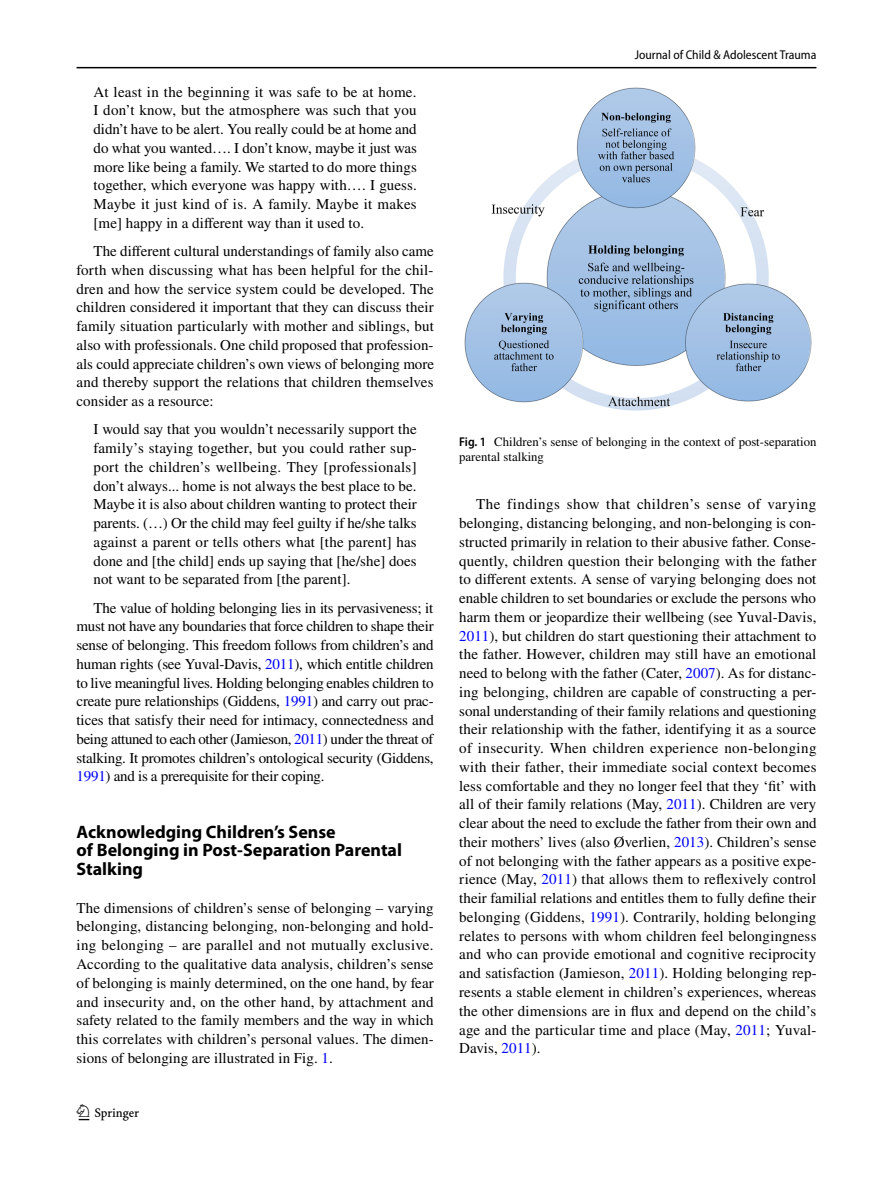
<style>
.page{position:relative;width:893px;height:1187px;background:#fff}
.page>*{position:absolute;margin:0;border:0;box-sizing:border-box;transform-origin:0 0}
.t1{font:22.5px "Springnew Regular 2";color:#000}
.t2{font:700 18px/18.8px "Myriad Pro";color:#000}
.t3{font:15px/18.8px "STIX";letter-spacing:.005em;color:#000;text-align:justify}
.t4{font:12.75px/15px "STIX";color:#000}
.t5{font:semi-condensed 12.75px "Myriad Pro";color:#000}
.s1{color:#00f}
.s2{font-family:"Myriad Pro";font-weight:600;font-stretch:semi-condensed}
</style>
<div class="page">
<hr style="left:77px;top:67px;width:739px;height:1px;background:#000">
<img style="left:464px;top:87px;width:348px;height:324px">
<p class="t3" style="left:94px;top:83px;width:325px">At least in the beginning it was safe to be at home.<br>I don’t know, but the atmosphere was such that you didn’t have to be alert. You really could be at home and do what you wanted…. I don’t know, maybe it just was more like being a family. We started to do more things together, which everyone was happy with…. I guess.<br>Maybe it just kind of is. A family. Maybe it makes [me] happy in a different way than it used to.</p>
<p class="t3" style="left:77px;top:243px;width:359px;text-indent:17px">The different cultural understandings of family also came forth when discussing what has been helpful for the chil&shy;dren and how the service system could be developed. The children considered it important that they can discuss their family situation particularly with mother and siblings, but also with professionals. One child proposed that profession&shy;als could appreciate children’s own views of belonging more and thereby support the relations that children themselves consider as a resource:</p>
<p class="t3" style="left:94px;top:421px;width:325px">I would say that you wouldn’t necessarily support the family’s staying together, but you could rather sup&shy;port the children’s wellbeing. They [professionals] don’t always... home is not always the best place to be.<br>Maybe it is also about children wanting to protect their parents. (…) Or the child may feel guilty if he/she talks against a parent or tells others what [the parent] has done and [the child] ends up saying that [he/she] does not want to be separated from [the parent].</p>
<p class="t3" style="left:77px;top:599px;width:359px;text-indent:17px">The value of holding belonging lies in its pervasiveness; it must not have any boundaries that force children to shape their sense of belonging. This freedom follows from children’s and human rights (see Yuval-Davis, <span class="s1">2011</span>), which entitle children to live meaningful lives. Holding belonging enables children to create pure relationships (Giddens, <span class="s1">1991</span>) and carry out prac&shy;tices that satisfy their need for intimacy, connectedness and being attuned to each other (Jamieson, <span class="s1">2011</span>) under the threat of stalking. It promotes children’s ontological security (Giddens, <span class="s1">1991</span>) and is a prerequisite for their coping.</p>
<p class="t2" style="left:77px;top:821px;width:327px">Acknowledging Children’s Sense<br>of Belonging in Post‑Separation Parental<br>Stalking</p>
<p class="t3" style="left:77px;top:899px;width:359px">The dimensions of children’s sense of belonging – varying belonging, distancing belonging, non-belonging and hold&shy;ing belonging – are parallel and not mutually exclusive.<br>According to the qualitative data analysis, children’s sense of belonging is mainly determined, on the one hand, by fear and insecurity and, on the other hand, by attachment and safety related to the family members and the way in which this correlates with children’s personal values. The dimen&shy;sions of belonging are illustrated in Fig. <span class="s1">1</span>.</p>
<h1 class="t1" style="left:79px;top:1104px;width:62px">1 3</h1>
<p class="t5" style="left:635px;top:48px;width:183px">Journal of Child &amp; Adolescent Trauma</p>
<p class="t4" style="left:459px;top:435px;width:359px"><span class="s2">Fig. 1</span> Children’s sense of belonging in the context of post-separation parental stalking</p>
<p class="t3" style="left:459px;top:496px;width:359px;text-indent:17px">The findings show that children’s sense of varying belonging, distancing belonging, and non-belonging is con&shy;structed primarily in relation to their abusive father. Conse&shy;quently, children question their belonging with the father to different extents. A sense of varying belonging does not enable children to set boundaries or exclude the persons who harm them or jeopardize their wellbeing (see Yuval-Davis, <span class="s1">2011</span>), but children do start questioning their attachment to the father. However, children may still have an emotional need to belong with the father (Cater, <span class="s1">2007</span>). As for distanc&shy;ing belonging, children are capable of constructing a per&shy;sonal understanding of their family relations and questioning their relationship with the father, identifying it as a source of insecurity. When children experience non-belonging with their father, their immediate social context becomes less comfortable and they no longer feel that they ‘fit’ with all of their family relations (May, <span class="s1">2011</span>). Children are very clear about the need to exclude the father from their own and their mothers’ lives (also Øverlien, <span class="s1">2013</span>). Children’s sense of not belonging with the father appears as a positive expe&shy;rience (May, <span class="s1">2011</span>) that allows them to reflexively control their familial relations and entitles them to fully define their belonging (Giddens, <span class="s1">1991</span>). Contrarily, holding belonging relates to persons with whom children feel belongingness and who can provide emotional and cognitive reciprocity and satisfaction (Jamieson, <span class="s1">2011</span>). Holding belonging rep&shy;resents a stable element in children’s experiences, whereas the other dimensions are in flux and depend on the child’s age and the particular time and place (May, <span class="s1">2011</span>; Yuval-Davis, <span class="s1">2011</span>).</p>
</div>
